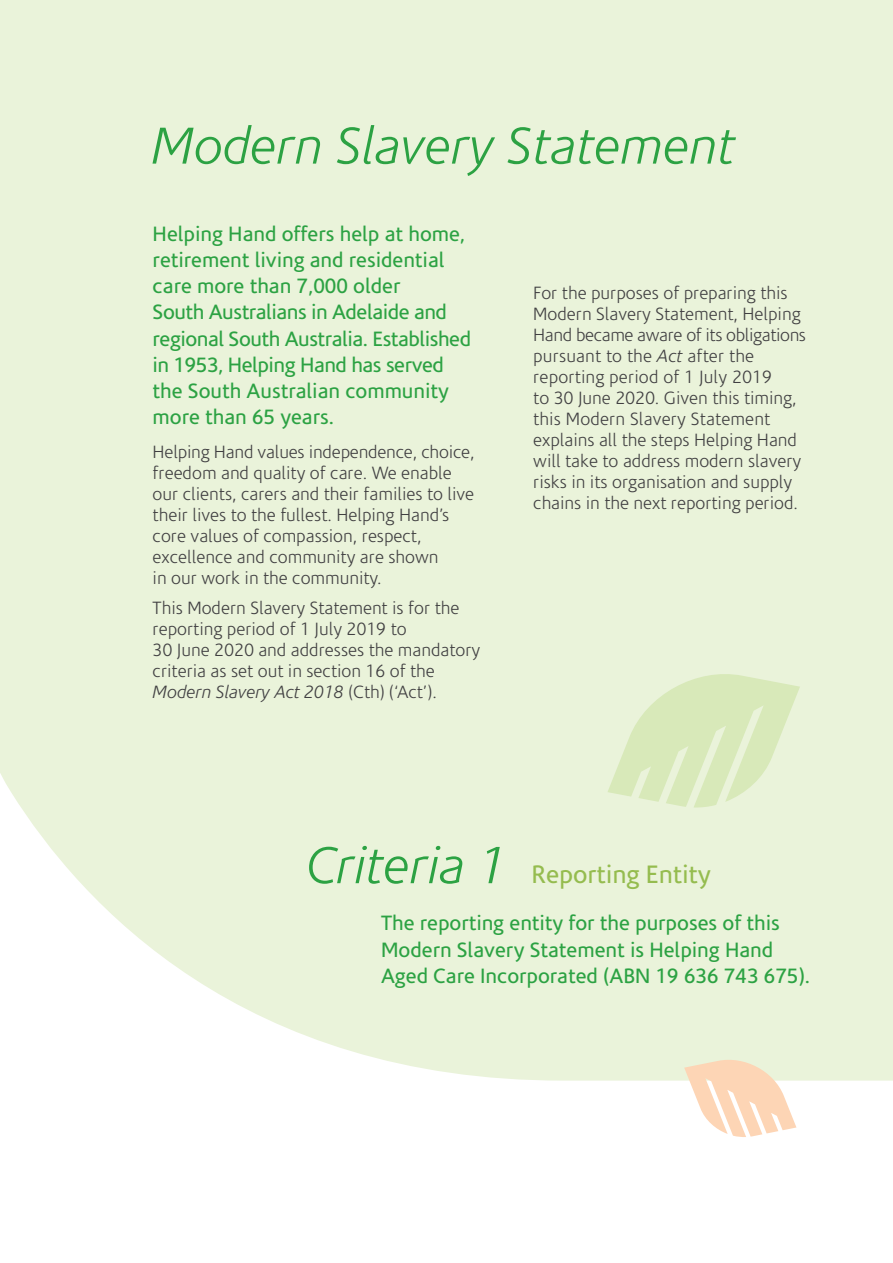
<style>
.page{position:relative;width:893px;height:1263px;background:#fff}
.page>*{position:absolute;margin:0;border:0;box-sizing:border-box;transform-origin:0 0}
.t1{font:italic 300 52.5px "Corisande";color:#2ca243}
.t2{font:25.5px "Corisande";color:#95bc4f}
.t3{font:21px/26.2px "Corisande";color:#2ca243}
.t4{font:300 18px/21px "Corisande";color:#414042}
.s1{font-style:italic}
.s2{font-weight:300;font-style:italic;font-size:52.5px;color:#2ca243}
</style>
<div class="page">
<div style="left:0;top:0;width:893px;height:1080px;background:#eaf3da"></div>
<svg style="left:684px;top:1055px;width:112px;height:82px"></svg>
<svg style="left:607px;top:667px;width:193px;height:141px;background:#dfedc7"></svg>
<h1 class="t1" style="left:151px;top:118px;width:585px">Modern Slavery Statement</h1>
<p class="t3" style="left:153px;top:221px;width:320px">Helping Hand offers help at home, retirement living and residential care more than 7,000 older<br>South Australians in Adelaide and regional South Australia. Established in 1953, Helping Hand has served the South Australian community more than 65 years.</p>
<p class="t4" style="left:153px;top:442px;width:323px">Helping Hand values independence, choice, freedom and quality of care. We enable our clients, carers and their families to live their lives to the fullest. Helping Hand’s core values of compassion, respect, excellence and community are shown<br>in our work in the community.</p>
<p class="t4" style="left:153px;top:597px;width:329px">This Modern Slavery Statement is for the reporting period of 1 July 2019 to<br>30 June 2020 and addresses the mandatory criteria as set out in section 16 of the <span class="s1">Modern Slavery Act 2018</span> (Cth) (‘Act’).</p>
<p class="t4" style="left:533px;top:283px;width:274px">For the purposes of preparing this Modern Slavery Statement, Helping Hand became aware of its obligations pursuant to the <span class="s1">Act</span> after the reporting period of 1 July 2019<br>to 30 June 2020. Given this timing, this Modern Slavery Statement explains all the steps Helping Hand will take to address modern slavery risks in its organisation and supply chains in the next reporting period.</p>
<h2 class="t2" style="left:307px;top:860px;width:406px"><span class="s2">Criteria 1</span> Reporting Entity</h2>
<p class="t3" style="left:381px;top:910px;width:430px">The reporting entity for the purposes of this<br>Modern Slavery Statement is Helping Hand<br>Aged Care Incorporated (ABN 19 636 743 675).</p>
</div>
